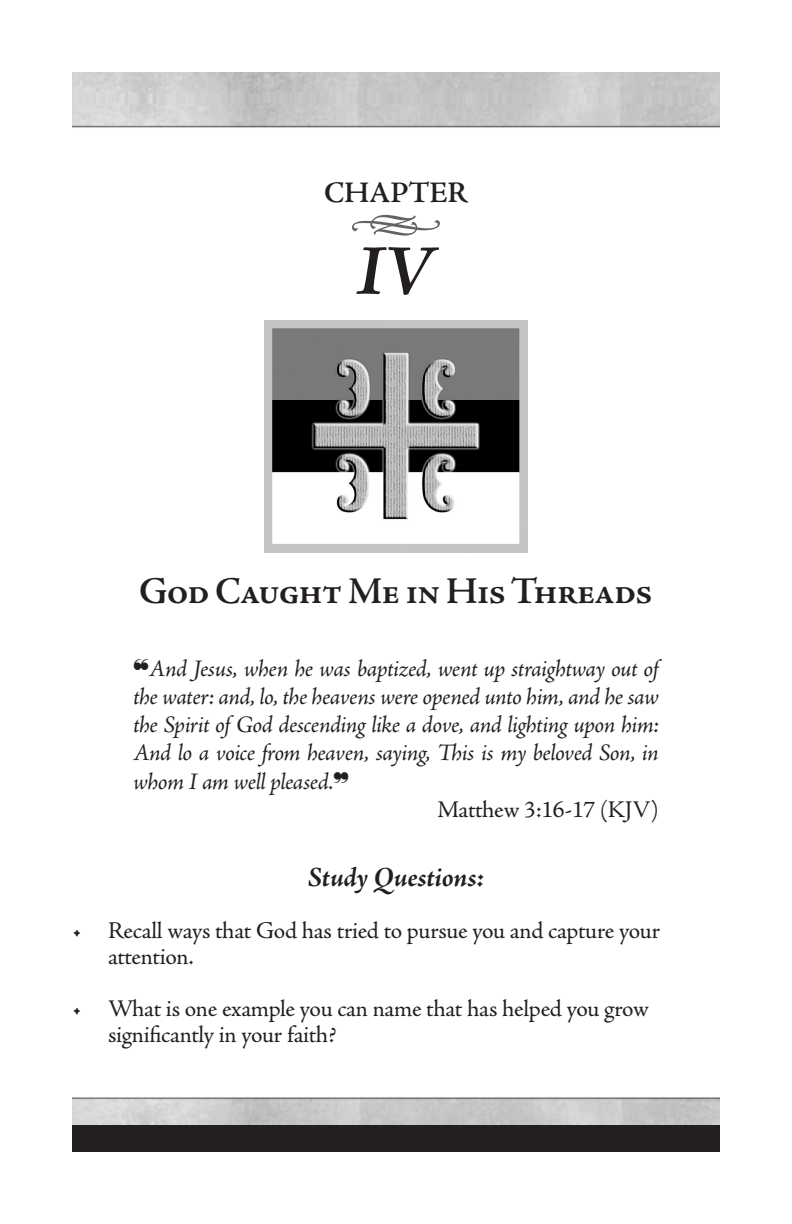
<style>
.page{position:relative;width:792px;height:1224px;background:#fff}
.page>*{position:absolute;margin:0;border:0;box-sizing:border-box;transform-origin:0 0}
.t1{font:italic 700 72px "Adobe Jenson Pro";color:#231f20}
.t2{font:60px "Type Embellishments One Let Plain";color:#636366}
.Text_Indent{font:600 38px "Adobe Jenson Pro";letter-spacing:-.03em;color:#231f20}
.t3{font:600 30px "Adobe Jenson Pro";letter-spacing:-.01em;color:#231f20}
.Text_Indent-2{font:italic 700 28px "Adobe Jenson Pro";letter-spacing:-.01em;color:#231f20}
.Text_NoIndent{font:italic 24px/28.2px "Adobe Jenson Pro";letter-spacing:-.025em;color:#231f20;text-align:justify}
.Text_NoIndent-2{font:24px/26px "Adobe Jenson Pro";letter-spacing:-.015em;color:#231f20}
</style>
<div class="page">
<div style="left:72px;top:1125px;width:648px;height:27px;background:#231f20"></div>
<img style="left:72px;top:72px;width:648px;height:56px">
<img style="left:264px;top:321px;width:264px;height:232px">
<p class="t3" style="left:324px;top:175px;width:145px">CHAPTER</p>
<p class="t2" style="left:349px;top:202px;width:95px">h</p>
<p class="t1" style="left:357px;top:230px;width:80px">IV</p>
<p class="Text_Indent" style="left:139px;top:570px;width:515px">God Caught Me in His Threads</p>
<p class="Text_NoIndent" style="left:133px;top:656px;width:527px">❝And Jesus, when he was baptized, went up straightway out of the water: and, lo, the heavens were opened unto him, and he saw the Spirit of God descending like a dove, and lighting upon him:<br>And lo a voice from heaven, saying, This is my beloved Son, in whom I am well pleased.❞</p>
<p class="Text_NoIndent-2" style="left:437px;top:797px;width:223px">Matthew 3:16-17 (KJV)</p>
<p class="Text_Indent-2" style="left:308px;top:862px;width:178px">Study Questions:</p>
<p class="Text_NoIndent-2" style="left:108px;top:918px;width:554px;text-indent:-36px">• Recall ways that God has tried to pursue you and capture your attention.</p>
<p class="Text_NoIndent-2" style="left:108px;top:996px;width:542px;text-indent:-36px">• What is one example you can name that has helped you grow significantly in your faith?</p>
</div>
